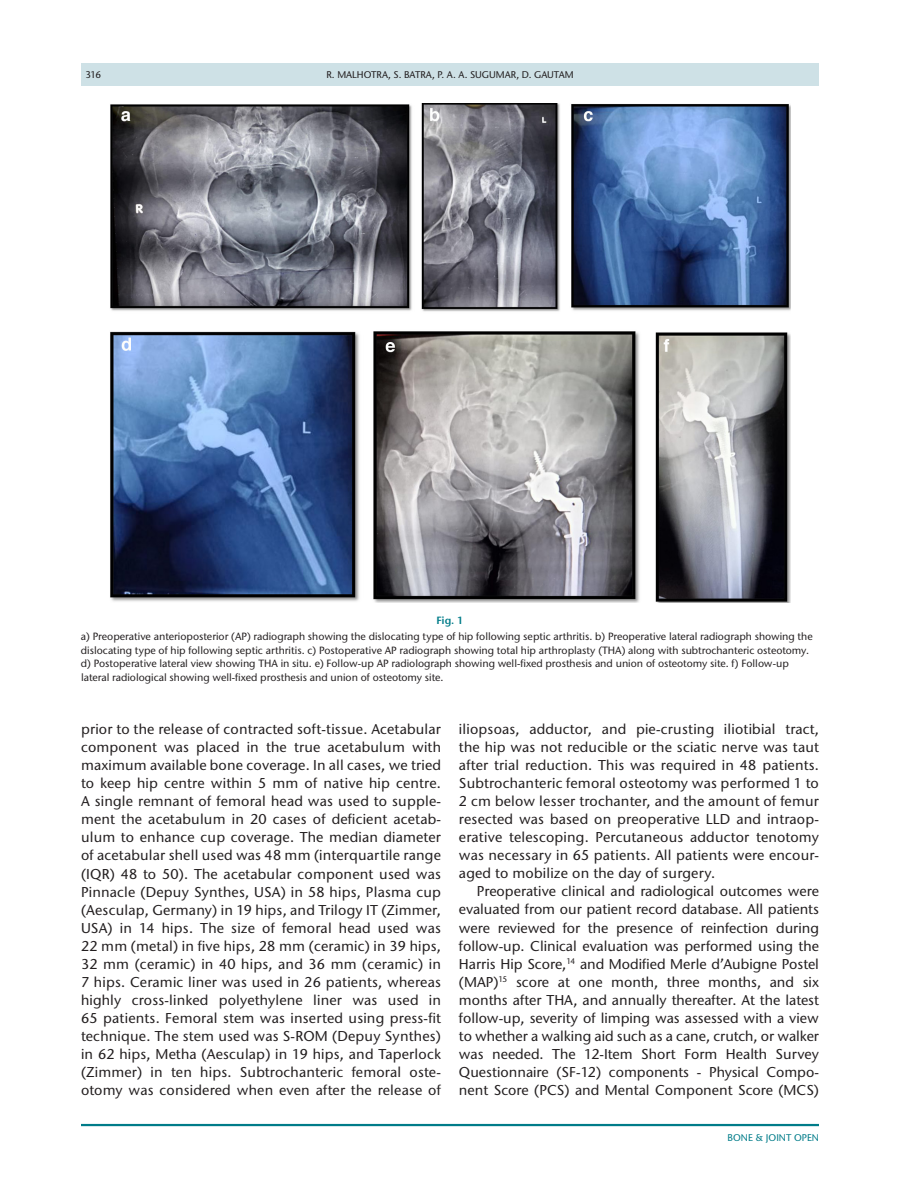
<style>
.page{position:relative;width:918px;height:1188px;background:#fff}
.page>*{position:absolute;margin:0;border:0;box-sizing:border-box;transform-origin:0 0}
.t1{font:500 14.25px/18px "Stone Sans ITC Pro";letter-spacing:.015em;color:#231f20;text-align:justify}
.t2{font:500 10.5px/13.5px "Stone Sans ITC Pro";color:#231f20}
.t3{font:600 10.5px "Stone Sans ITC Pro";color:#007c89}
.t4{font:500 9.75px "Stone Sans ITC Pro";color:#231f20}
.t5{font:500 9.75px "Stone Sans ITC Pro";color:#007c89}
</style>
<div class="page">
<hr style="left:81px;top:1124px;width:738px;height:2px;background:#007c89">
<div style="left:81px;top:63px;width:738px;height:23px;background:#cee1e6"></div>
<img style="left:110px;top:104px;width:680px;height:499px">
<p class="t4" style="left:85px;top:68px;width:17px">316</p>
<p class="t4" style="left:326px;top:68px;width:249px">R. MALHOTRA, S. BATRA, P. A. A. SUGUMAR, D. GAUTAM</p>
<p class="t3" style="left:436px;top:613px;width:29px">Fig. 1</p>
<p class="t2" style="left:81px;top:630px;width:733px">a) Preoperative anterioposterior (AP) radiograph showing the dislocating type of hip following septic arthritis. b) Preoperative lateral radiograph showing the dislocating type of hip following septic arthritis. c) Postoperative AP radiograph showing total hip arthroplasty (THA) along with subtrochanteric osteotomy. d) Postoperative lateral view showing THA in situ. e) Follow-up AP radiolograph showing well-fixed prosthesis and union of osteotomy site. f) Follow-up lateral radiological showing well-fixed prosthesis and union of osteotomy site.</p>
<p class="t1" style="left:81px;top:720px;width:362px">prior to the release of contracted soft-tissue. Acetabular component was placed in the true acetabulum with maximum available bone coverage. In all cases, we tried to keep hip centre within 5 mm of native hip centre.<br>A single remnant of femoral head was used to supple&shy;ment the acetabulum in 20 cases of deficient acetab&shy;ulum to enhance cup coverage. The median diameter of acetabular shell used was 48 mm (interquartile range (IQR) 48 to 50). The acetabular component used was Pinnacle (Depuy Synthes, USA) in 58 hips, Plasma cup (Aesculap, Germany) in 19 hips, and Trilogy IT (Zimmer, USA) in 14 hips. The size of femoral head used was 22 mm (metal) in five hips, 28 mm (ceramic) in 39 hips, 32 mm (ceramic) in 40 hips, and 36 mm (ceramic) in 7 hips. Ceramic liner was used in 26 patients, whereas highly cross-linked polyethylene liner was used in 65 patients. Femoral stem was inserted using press-fit technique. The stem used was S-ROM (Depuy Synthes) in 62 hips, Metha (Aesculap) in 19 hips, and Taperlock (Zimmer) in ten hips. Subtrochanteric femoral oste&shy;otomy was considered when even after the release of</p>
<p class="t1" style="left:459px;top:720px;width:362px">iliopsoas, adductor, and pie-crusting iliotibial tract, the hip was not reducible or the sciatic nerve was taut after trial reduction. This was required in 48 patients.<br>Subtrochanteric femoral osteotomy was performed 1 to 2 cm below lesser trochanter, and the amount of femur resected was based on preoperative LLD and intraop&shy;erative telescoping. Percutaneous adductor tenotomy was necessary in 65 patients. All patients were encour&shy;aged to mobilize on the day of surgery.</p>
<p class="t1" style="left:459px;top:882px;width:362px;text-indent:18px">Preoperative clinical and radiological outcomes were evaluated from our patient record database. All patients were reviewed for the presence of reinfection during follow-up. Clinical evaluation was performed using the Harris Hip Score,<sup>14</sup> and Modified Merle d’Aubigne Postel (MAP)<sup>15</sup> score at one month, three months, and six months after THA, and annually thereafter. At the latest follow-up, severity of limping was assessed with a view to whether a walking aid such as a cane, crutch, or walker was needed. The 12-Item Short Form Health Survey Questionnaire (SF-12) components - Physical Compo&shy;nent Score (PCS) and Mental Component Score (MCS)</p>
<p class="t5" style="left:728px;top:1132px;width:93px">BONE &amp; JOINT OPEN</p>
</div>
